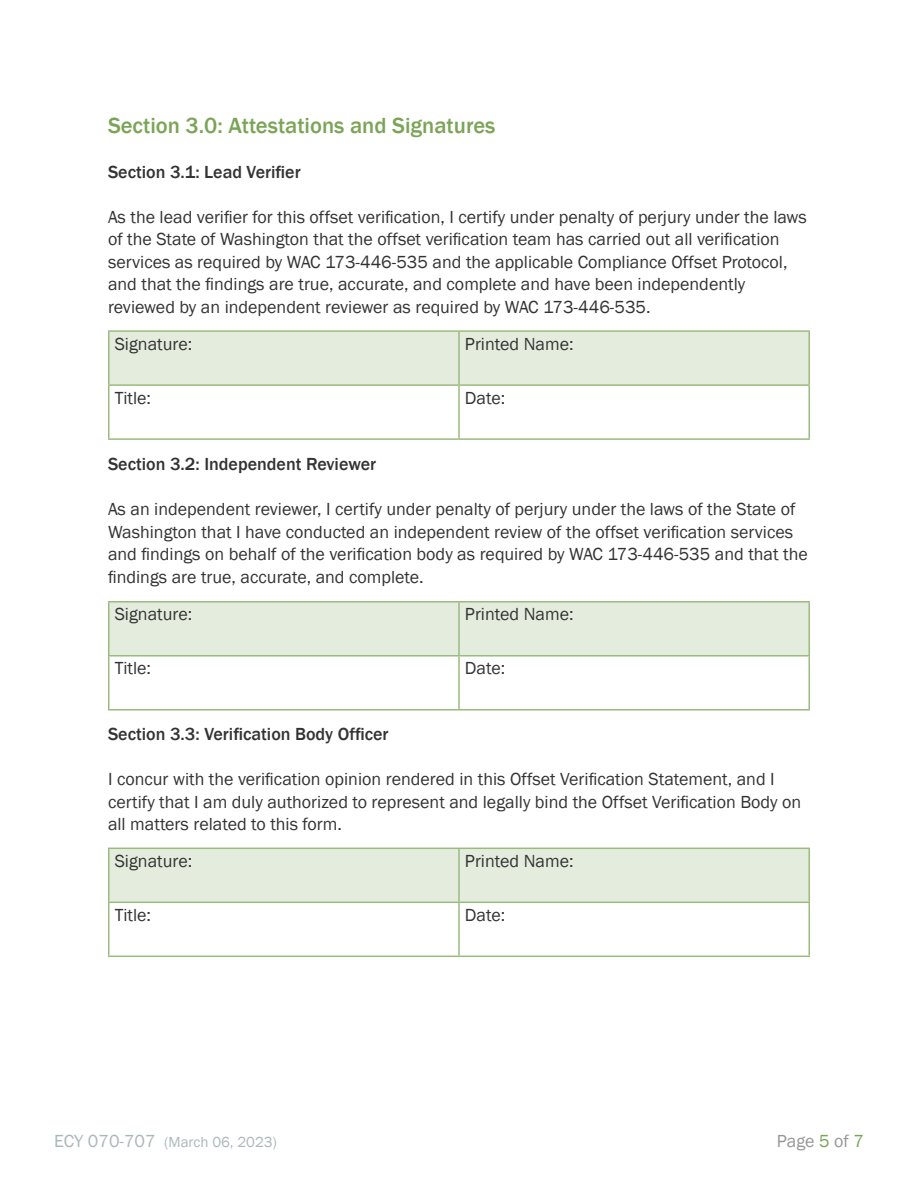
<style>
.page{position:relative;width:918px;height:1188px;background:#fff}
.page>*{position:absolute;margin:0;border:0;box-sizing:border-box;transform-origin:0 0}
.t1{font:500 22.5px "Franklin Gothic";color:#7aa456}
.t2{font:18px/22.5px "Franklin Gothic";color:#333}
.t3{font:500 18px "Franklin Gothic";color:#333}
.t4{font:18px "Franklin Gothic";color:#979797}
.t5{font:15px "Franklin Gothic";color:#abb8b9}
.s1{font-size:18px}
.s2{color:#7aa456}
</style>
<div class="page">
<div style="left:110px;top:332px;width:698px;height:52px;background:#e4eddd"></div>
<hr style="left:108px;top:330px;width:351px;height:2px;background:#9bba80">
<hr style="left:108px;top:332px;width:2px;height:52px;background:#9bba80">
<hr style="left:459px;top:330px;width:351px;height:2px;background:#9bba80">
<hr style="left:458px;top:332px;width:2px;height:52px;background:#9bba80">
<hr style="left:808px;top:332px;width:2px;height:52px;background:#9bba80">
<hr style="left:108px;top:384px;width:351px;height:2px;background:#9bba80">
<hr style="left:108px;top:386px;width:2px;height:52px;background:#9bba80">
<hr style="left:459px;top:384px;width:351px;height:2px;background:#9bba80">
<hr style="left:458px;top:386px;width:2px;height:52px;background:#9bba80">
<hr style="left:808px;top:386px;width:2px;height:52px;background:#9bba80">
<hr style="left:108px;top:438px;width:351px;height:2px;background:#9bba80">
<hr style="left:459px;top:438px;width:351px;height:2px;background:#9bba80">
<div style="left:110px;top:603px;width:698px;height:52px;background:#e4eddd"></div>
<hr style="left:108px;top:601px;width:351px;height:2px;background:#9bba80">
<hr style="left:108px;top:603px;width:2px;height:52px;background:#9bba80">
<hr style="left:459px;top:601px;width:351px;height:2px;background:#9bba80">
<hr style="left:458px;top:603px;width:2px;height:52px;background:#9bba80">
<hr style="left:808px;top:603px;width:2px;height:52px;background:#9bba80">
<hr style="left:108px;top:655px;width:351px;height:2px;background:#9bba80">
<hr style="left:108px;top:657px;width:2px;height:52px;background:#9bba80">
<hr style="left:459px;top:655px;width:351px;height:2px;background:#9bba80">
<hr style="left:458px;top:657px;width:2px;height:52px;background:#9bba80">
<hr style="left:808px;top:657px;width:2px;height:52px;background:#9bba80">
<hr style="left:108px;top:709px;width:351px;height:2px;background:#9bba80">
<hr style="left:459px;top:709px;width:351px;height:2px;background:#9bba80">
<div style="left:110px;top:849px;width:698px;height:53px;background:#e4eddd"></div>
<hr style="left:108px;top:848px;width:351px;height:1px;background:#9bba80">
<hr style="left:108px;top:849px;width:2px;height:53px;background:#9bba80">
<hr style="left:459px;top:848px;width:351px;height:1px;background:#9bba80">
<hr style="left:458px;top:849px;width:2px;height:53px;background:#9bba80">
<hr style="left:808px;top:849px;width:2px;height:53px;background:#9bba80">
<hr style="left:108px;top:902px;width:351px;height:1px;background:#9bba80">
<hr style="left:108px;top:903px;width:2px;height:53px;background:#9bba80">
<hr style="left:459px;top:902px;width:351px;height:1px;background:#9bba80">
<hr style="left:458px;top:903px;width:2px;height:53px;background:#9bba80">
<hr style="left:808px;top:903px;width:2px;height:53px;background:#9bba80">
<hr style="left:108px;top:956px;width:351px;height:1px;background:#9bba80">
<hr style="left:459px;top:956px;width:351px;height:1px;background:#9bba80">
<p class="t1" style="left:108px;top:111px;width:389px">Section 3.0: Attestations and Signatures</p>
<p class="t3" style="left:108px;top:161px;width:194px">Section 3.1: Lead Verifier</p>
<p class="t2" style="left:108px;top:206px;width:700px">As the lead verifier for this offset verification, I certify under penalty of perjury under the laws of the State of Washington that the offset verification team has carried out all verification services as required by WAC 173-446-535 and the applicable Compliance Offset Protocol, and that the findings are true, accurate, and complete and have been independently reviewed by an independent reviewer as required by WAC 173-446-535.</p>
<p class="t2" style="left:115px;top:333px;width:79px">Signature:</p>
<p class="t2" style="left:465px;top:333px;width:110px">Printed Name:</p>
<p class="t2" style="left:115px;top:387px;width:38px">Title:</p>
<p class="t2" style="left:465px;top:387px;width:42px">Date:</p>
<p class="t3" style="left:108px;top:453px;width:270px">Section 3.2: Independent Reviewer</p>
<p class="t2" style="left:108px;top:498px;width:701px">As an independent reviewer, I certify under penalty of perjury under the laws of the State of Washington that I have conducted an independent review of the offset verification services and findings on behalf of the verification body as required by WAC 173-446-535 and that the findings are true, accurate, and complete.</p>
<p class="t2" style="left:115px;top:604px;width:79px">Signature:</p>
<p class="t2" style="left:465px;top:604px;width:110px">Printed Name:</p>
<p class="t2" style="left:115px;top:658px;width:38px">Title:</p>
<p class="t2" style="left:465px;top:658px;width:42px">Date:</p>
<p class="t3" style="left:108px;top:723px;width:282px">Section 3.3: Verification Body Officer</p>
<p class="t2" style="left:108px;top:768px;width:695px">I concur with the verification opinion rendered in this Offset Verification Statement, and I certify that I am duly authorized to represent and legally bind the Offset Verification Body on all matters related to this form.</p>
<p class="t2" style="left:115px;top:850px;width:79px">Signature:</p>
<p class="t2" style="left:465px;top:850px;width:110px">Printed Name:</p>
<p class="t2" style="left:115px;top:904px;width:38px">Title:</p>
<p class="t2" style="left:465px;top:904px;width:42px">Date:</p>
<p class="t5" style="left:54px;top:1132px;width:225px"><span class="s1">ECY 070-707</span> (March 06, 2023)</p>
<p class="t4" style="left:777px;top:1129px;width:89px">Page <span class="s2">5</span> of <span class="s2">7</span></p>
</div>
